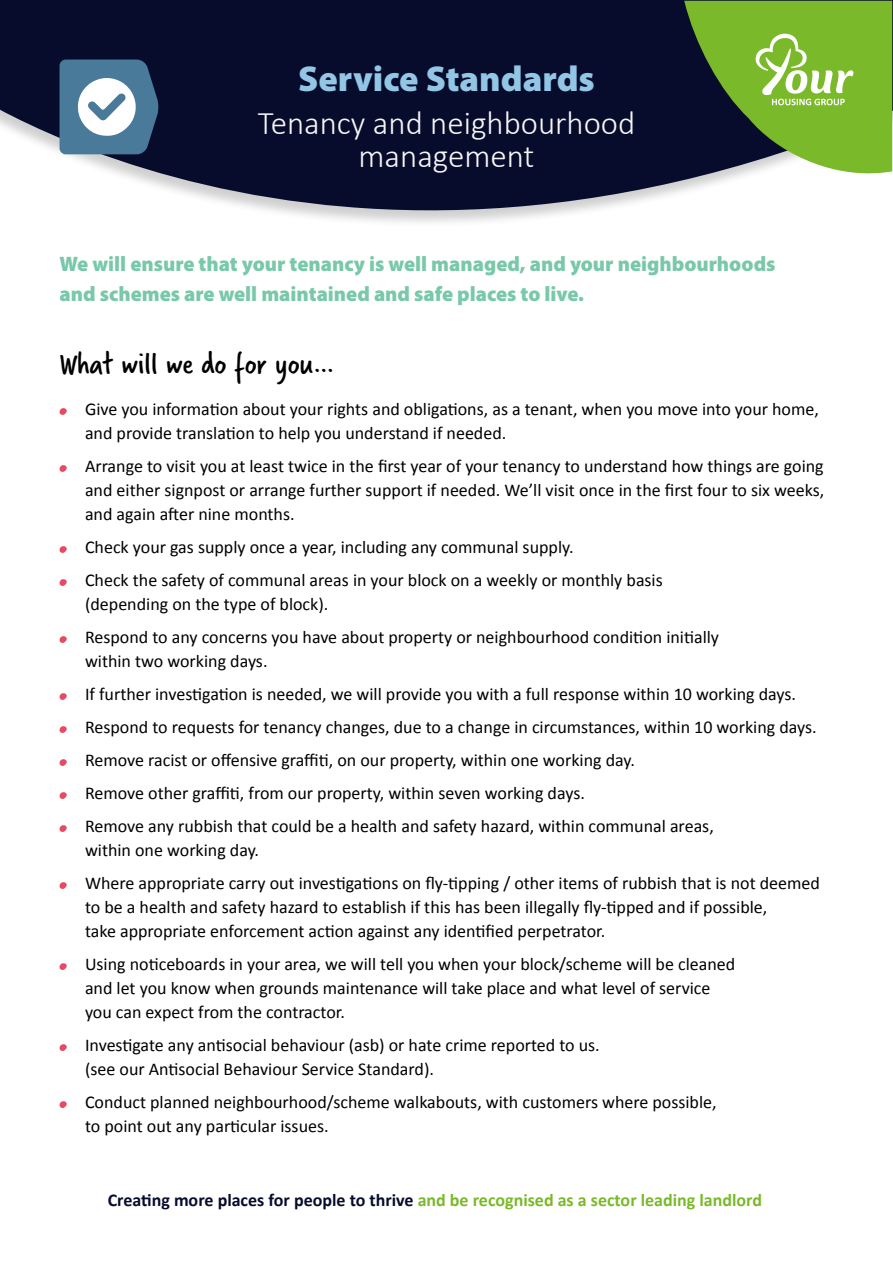
<style>
.page{position:relative;width:893px;height:1263px;background:#fff}
.page>*{position:absolute;margin:0;border:0;box-sizing:border-box;transform-origin:0 0}
.t1{font:900 36px "Myriad Pro";color:#93c6e5}
.t2{font:300 33px/33px "Calibri";color:#f6f6f6;text-align:center}
.t3{font:33px "Verveine";color:#000}
.t4{font:900 21px/30px "Myriad Pro";color:#78c8a9}
.t5{font:18px/24px "Calibri";color:#000}
.t6{font:700 18px "Calibri";color:#7ab929}
.s1{color:#070c2d}
</style>
<div class="page">
<svg style="left:0;top:0;width:893px;height:223px;fill:#070c2d"></svg>
<svg style="left:59px;top:408px;width:8px;height:7px"></svg>
<svg style="left:59px;top:465px;width:8px;height:7px"></svg>
<svg style="left:59px;top:546px;width:8px;height:7px"></svg>
<svg style="left:59px;top:579px;width:8px;height:7px"></svg>
<svg style="left:59px;top:636px;width:8px;height:7px"></svg>
<svg style="left:59px;top:693px;width:8px;height:7px"></svg>
<svg style="left:59px;top:726px;width:8px;height:7px"></svg>
<svg style="left:59px;top:759px;width:8px;height:7px"></svg>
<svg style="left:59px;top:792px;width:8px;height:7px"></svg>
<svg style="left:59px;top:825px;width:8px;height:7px"></svg>
<svg style="left:59px;top:882px;width:8px;height:7px"></svg>
<svg style="left:59px;top:963px;width:8px;height:7px"></svg>
<svg style="left:59px;top:1044px;width:8px;height:7px"></svg>
<svg style="left:59px;top:1101px;width:8px;height:7px"></svg>
<svg style="left:684px;top:1px;width:208px;height:178px;background:#719e41"></svg>
<svg style="left:60px;top:60px;width:99px;height:94px"></svg>
<h1 class="t1" style="left:298px;top:55px;width:298px">Service Standards</h1>
<h2 class="t2" style="left:258px;top:107px;width:379px">Tenancy and neighbourhood management</h2>
<p class="t4" style="left:60px;top:248px;width:717px">We will ensure that your tenancy is well managed, and your neighbourhoods and schemes are well maintained and safe places to live.</p>
<h2 class="t3" style="left:60px;top:341px;width:277px">What will we do for you…</h2>
<p class="t5" style="left:85px;top:396px;width:735px">Give you information about your rights and obligations, as a tenant, when you move into your home, and provide translation to help you understand if needed.</p>
<p class="t5" style="left:85px;top:453px;width:741px;text-align:justify">Arrange to visit you at least twice in the first year of your tenancy to understand how things are going and either signpost or arrange further support if needed. We’ll visit once in the first four to six weeks, and again after nine months.</p>
<p class="t5" style="left:85px;top:530px;width:579px;line-height:33px">Check your gas supply once a year, including any communal supply.<br>Check the safety of communal areas in your block on a weekly or monthly basis</p>
<p class="t5" style="left:85px;top:587px;width:635px;line-height:33px">(depending on the type of block).<br>Respond to any concerns you have about property or neighbourhood condition initially</p>
<p class="t5" style="left:85px;top:644px;width:733px;line-height:33px">within two working days.<br>If further investigation is needed, we will provide you with a full response within 10 working days.<br>Respond to requests for tenancy changes, due to a change in circumstances, within 10 working days.<br>Remove racist or offensive graffiti, on our property, within one working day.<br>Remove other graffiti, from our property, within seven working days.<br>Remove any rubbish that could be a health and safety hazard, within communal areas,</p>
<p class="t5" style="left:85px;top:833px;width:736px;line-height:33px">within one working day.<br>Where appropriate carry out investigations on fly-tipping / other items of rubbish that is not deemed</p>
<p class="t5" style="left:85px;top:894px;width:684px">to be a health and safety hazard to establish if this has been illegally fly-tipped and if possible, take appropriate enforcement action against any identified perpetrator.</p>
<p class="t5" style="left:85px;top:951px;width:652px">Using noticeboards in your area, we will tell you when your block/scheme will be cleaned and let you know when grounds maintenance will take place and what level of service you can expect from the contractor.</p>
<p class="t5" style="left:85px;top:1032px;width:516px">Investigate any antisocial behaviour (asb) or hate crime reported to us. (see our Antisocial Behaviour Service Standard).</p>
<p class="t5" style="left:85px;top:1089px;width:633px">Conduct planned neighbourhood/scheme walkabouts, with customers where possible, to point out any particular issues.</p>
<p class="t6" style="left:108px;top:1187px;width:656px"><span class="s1">Creating more places for people to thrive</span> and be recognised as a sector leading landlord</p>
</div>
